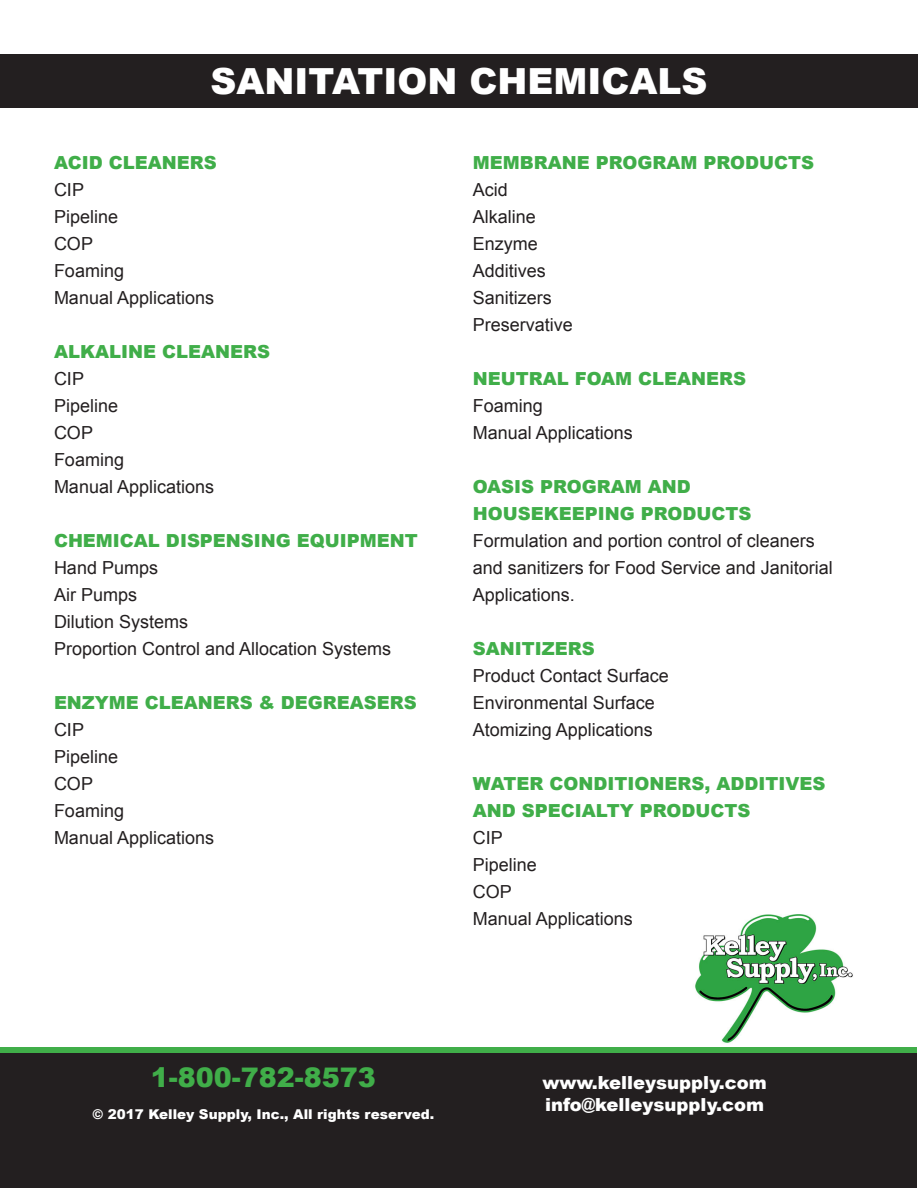
<style>
.page{position:relative;width:918px;height:1188px;background:#fff}
.page>*{position:absolute;margin:0;border:0;box-sizing:border-box;transform-origin:0 0}
.t1{font:900 36px "Arial";color:#fff}
.t2{font:900 27px "Arial";color:#40ae49}
.t3{font:18px/27px "Arial";color:#231f20}
.t4{font:900 18px "Arial";color:#40ae49}
.t5{font:900 18px "Arial";color:#fff}
.t6{font:900 13.5px "Arial";color:#fff}
</style>
<div class="page">
<img style="left:684px;top:914px;width:180px;height:134px">
<div style="left:0;top:54px;width:917px;height:54px;background:#231f20"></div>
<div style="left:1px;top:1053px;width:916px;height:134px;background:#231f20"></div>
<div style="left:1px;top:1048px;width:916px;height:5px;background:#40ae49"></div>
<p class="t1" style="left:210px;top:55px;width:499px">SANITATION CHEMICALS</p>
<p class="t4" style="left:54px;top:149px;width:164px">ACID CLEANERS</p>
<p class="t3" style="left:54px;top:176px;width:32px">CIP</p>
<p class="t3" style="left:54px;top:203px;width:66px">Pipeline</p>
<p class="t3" style="left:54px;top:230px;width:41px">COP</p>
<p class="t3" style="left:54px;top:257px;width:72px">Foaming</p>
<p class="t3" style="left:54px;top:284px;width:162px">Manual Applications</p>
<p class="t4" style="left:54px;top:338px;width:217px">ALKALINE CLEANERS</p>
<p class="t3" style="left:54px;top:365px;width:32px">CIP</p>
<p class="t3" style="left:54px;top:392px;width:66px">Pipeline</p>
<p class="t3" style="left:54px;top:419px;width:41px">COP</p>
<p class="t3" style="left:54px;top:446px;width:72px">Foaming</p>
<p class="t3" style="left:54px;top:473px;width:162px">Manual Applications</p>
<p class="t4" style="left:54px;top:527px;width:365px">CHEMICAL DISPENSING EQUIPMENT</p>
<p class="t3" style="left:54px;top:554px;width:106px">Hand Pumps</p>
<p class="t3" style="left:54px;top:581px;width:85px">Air Pumps</p>
<p class="t3" style="left:54px;top:608px;width:136px">Dilution Systems</p>
<p class="t3" style="left:54px;top:635px;width:339px">Proportion Control and Allocation Systems</p>
<p class="t4" style="left:54px;top:689px;width:364px">ENZYME CLEANERS &amp; DEGREASERS</p>
<p class="t3" style="left:54px;top:716px;width:32px">CIP</p>
<p class="t3" style="left:54px;top:743px;width:66px">Pipeline</p>
<p class="t3" style="left:54px;top:770px;width:41px">COP</p>
<p class="t3" style="left:54px;top:797px;width:72px">Foaming</p>
<p class="t3" style="left:54px;top:824px;width:162px">Manual Applications</p>
<p class="t4" style="left:473px;top:149px;width:343px">MEMBRANE PROGRAM PRODUCTS</p>
<p class="t3" style="left:473px;top:176px;width:37px">Acid</p>
<p class="t3" style="left:473px;top:203px;width:65px">Alkaline</p>
<p class="t3" style="left:473px;top:230px;width:67px">Enzyme</p>
<p class="t3" style="left:473px;top:257px;width:75px">Additives</p>
<p class="t3" style="left:473px;top:284px;width:81px">Sanitizers</p>
<p class="t3" style="left:473px;top:311px;width:102px">Preservative</p>
<p class="t4" style="left:473px;top:365px;width:275px">NEUTRAL FOAM CLEANERS</p>
<p class="t3" style="left:473px;top:392px;width:72px">Foaming</p>
<p class="t3" style="left:473px;top:419px;width:162px">Manual Applications</p>
<p class="t4" style="left:473px;top:473px;width:220px">OASIS PROGRAM AND</p>
<p class="t4" style="left:473px;top:500px;width:280px">HOUSEKEEPING PRODUCTS</p>
<p class="t3" style="left:473px;top:527px;width:344px">Formulation and portion control of cleaners</p>
<p class="t3" style="left:473px;top:554px;width:362px">and sanitizers for Food Service and Janitorial<br>Applications.</p>
<p class="t4" style="left:473px;top:635px;width:123px">SANITIZERS</p>
<p class="t3" style="left:473px;top:662px;width:198px">Product Contact Surface</p>
<p class="t3" style="left:473px;top:689px;width:184px">Environmental Surface</p>
<p class="t3" style="left:473px;top:716px;width:182px">Atomizing Applications</p>
<p class="t4" style="left:473px;top:770px;width:354px">WATER CONDITIONERS, ADDITIVES</p>
<p class="t4" style="left:473px;top:797px;width:279px">AND SPECIALTY PRODUCTS</p>
<p class="t3" style="left:473px;top:824px;width:32px">CIP</p>
<p class="t3" style="left:473px;top:851px;width:66px">Pipeline</p>
<p class="t3" style="left:473px;top:878px;width:41px">COP</p>
<p class="t3" style="left:473px;top:905px;width:162px">Manual Applications</p>
<p class="t2" style="left:151px;top:1058px;width:227px">1-800-782-8573</p>
<p class="t6" style="left:93px;top:1105px;width:343px">© 2017 Kelley Supply, Inc., All rights reserved.</p>
<p class="t5" style="left:542px;top:1070px;width:226px">www.kelleysupply.com</p>
<p class="t5" style="left:545px;top:1091px;width:221px">info@kelleysupply.com</p>
</div>
